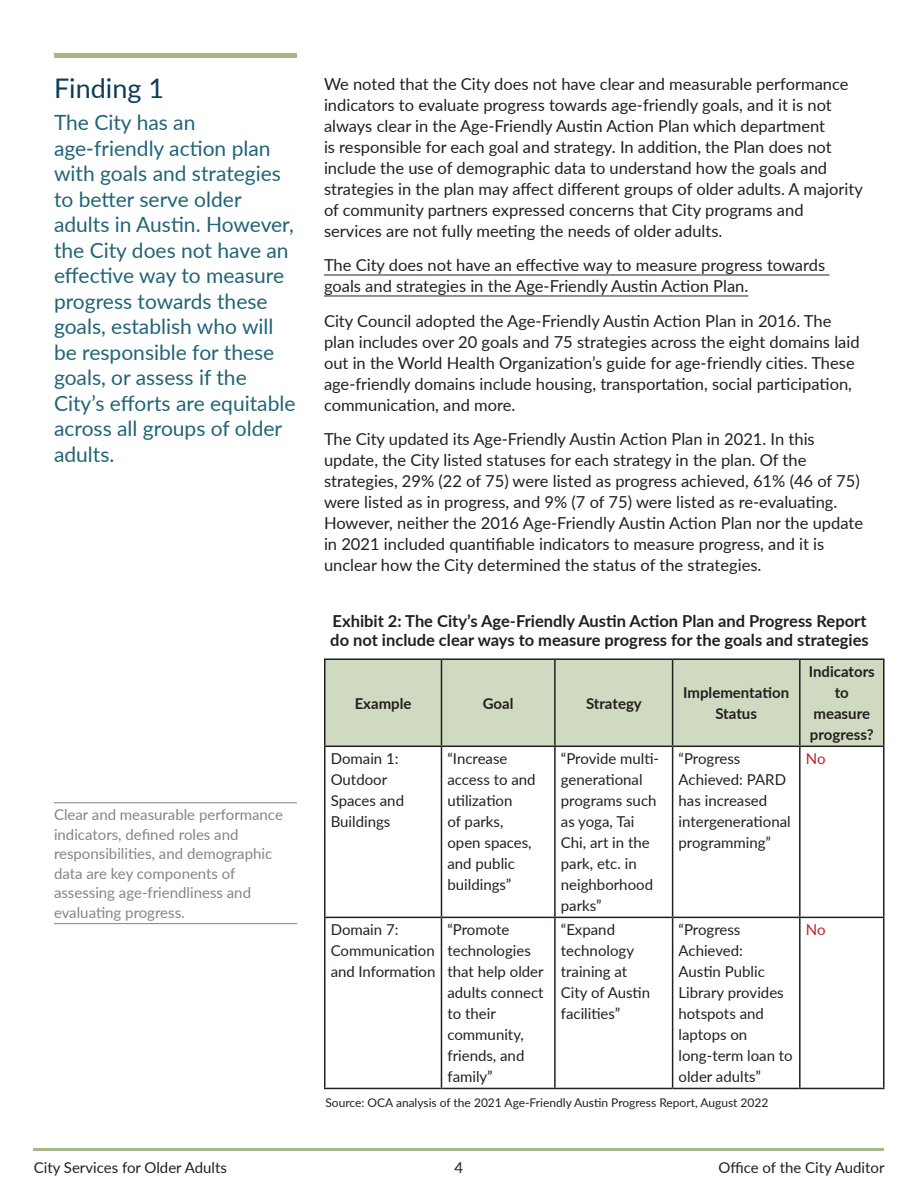
<style>
.page{position:relative;width:918px;height:1188px;background:#fff}
.page>*{position:absolute;margin:0;border:0;box-sizing:border-box;transform-origin:0 0}
.t1{font:27px "Lato";color:#0e3b58}
.t2{font:21px/25.5px "Lato";color:#216477}
.t3{font:16.5px/21px "Lato";color:#231f20}
.t4{font:700 16.5px/19.5px "Lato";color:#231f20}
.t5{font:15px/21px "Lato";color:#231f20}
.t6{font:15px/19.5px "Lato";color:#858585}
.t7{font:700 15px/21px "Lato";color:#231f20;text-align:center}
.t8{font:15px "Lato";color:#b5232d}
.t9{font:12px "Lato";color:#231f20}
</style>
<div class="page">
<hr style="left:34px;top:1149px;width:850px;height:2px;background:#a7b887">
<hr style="left:54px;top:802px;width:243px;height:1px;background:#858585">
<hr style="left:54px;top:923px;width:243px;height:1px;background:#858585">
<div style="left:54px;top:53px;width:243px;height:5px;background:#a7b887"></div>
<hr style="left:324px;top:275px;width:505px;height:1px;background:#231f20">
<hr style="left:324px;top:296px;width:424px;height:1px;background:#231f20">
<div style="left:326px;top:660px;width:557px;height:86px;background:#d0dac0"></div>
<hr style="left:324px;top:658px;width:117px;height:2px;background:#231f20">
<hr style="left:324px;top:660px;width:2px;height:86px;background:#231f20">
<hr style="left:441px;top:658px;width:114px;height:2px;background:#231f20">
<hr style="left:441px;top:660px;width:1px;height:86px;background:#231f20">
<hr style="left:555px;top:658px;width:118px;height:2px;background:#231f20">
<hr style="left:554px;top:660px;width:2px;height:86px;background:#231f20">
<hr style="left:673px;top:658px;width:127px;height:2px;background:#231f20">
<hr style="left:672px;top:660px;width:1px;height:86px;background:#231f20">
<hr style="left:800px;top:658px;width:85px;height:2px;background:#231f20">
<hr style="left:799px;top:660px;width:2px;height:86px;background:#231f20">
<hr style="left:883px;top:660px;width:2px;height:86px;background:#231f20">
<hr style="left:324px;top:746px;width:117px;height:1px;background:#231f20">
<hr style="left:324px;top:747px;width:2px;height:170px;background:#231f20">
<hr style="left:441px;top:746px;width:114px;height:1px;background:#231f20">
<hr style="left:441px;top:747px;width:1px;height:170px;background:#231f20">
<hr style="left:555px;top:746px;width:118px;height:1px;background:#231f20">
<hr style="left:554px;top:747px;width:2px;height:170px;background:#231f20">
<hr style="left:673px;top:746px;width:127px;height:1px;background:#231f20">
<hr style="left:672px;top:747px;width:1px;height:170px;background:#231f20">
<hr style="left:800px;top:746px;width:85px;height:1px;background:#231f20">
<hr style="left:799px;top:747px;width:2px;height:170px;background:#231f20">
<hr style="left:883px;top:747px;width:2px;height:170px;background:#231f20">
<hr style="left:324px;top:917px;width:117px;height:1px;background:#231f20">
<hr style="left:324px;top:918px;width:2px;height:170px;background:#231f20">
<hr style="left:441px;top:917px;width:114px;height:1px;background:#231f20">
<hr style="left:441px;top:918px;width:1px;height:170px;background:#231f20">
<hr style="left:555px;top:917px;width:118px;height:1px;background:#231f20">
<hr style="left:554px;top:918px;width:2px;height:170px;background:#231f20">
<hr style="left:673px;top:917px;width:127px;height:1px;background:#231f20">
<hr style="left:672px;top:918px;width:1px;height:170px;background:#231f20">
<hr style="left:800px;top:917px;width:85px;height:1px;background:#231f20">
<hr style="left:799px;top:918px;width:2px;height:170px;background:#231f20">
<hr style="left:883px;top:918px;width:2px;height:170px;background:#231f20">
<hr style="left:324px;top:1088px;width:117px;height:1px;background:#231f20">
<hr style="left:441px;top:1088px;width:114px;height:1px;background:#231f20">
<hr style="left:555px;top:1088px;width:118px;height:1px;background:#231f20">
<hr style="left:673px;top:1088px;width:127px;height:1px;background:#231f20">
<hr style="left:800px;top:1088px;width:85px;height:1px;background:#231f20">
<h1 class="t1" style="left:54px;top:69px;width:112px">Finding 1</h1>
<p class="t3" style="left:324px;top:72px;width:540px">We noted that the City does not have clear and measurable performance indicators to evaluate progress towards age-friendly goals, and it is not always clear in the Age-Friendly Austin Action Plan which department<br>is responsible for each goal and strategy. In addition, the Plan does not include the use of demographic data to understand how the goals and strategies in the plan may affect different groups of older adults. A majority of community partners expressed concerns that City programs and services are not fully meeting the needs of older adults.</p>
<p class="t3" style="left:324px;top:254px;width:503px">The City does not have an effective way to measure progress towards goals and strategies in the Age-Friendly Austin Action Plan.</p>
<p class="t3" style="left:324px;top:309px;width:537px">City Council adopted the Age-Friendly Austin Action Plan in 2016. The plan includes over 20 goals and 75 strategies across the eight domains laid out in the World Health Organization’s guide for age-friendly cities. These age-friendly domains include housing, transportation, social participation, communication, and more.</p>
<p class="t3" style="left:324px;top:428px;width:541px">The City updated its Age-Friendly Austin Action Plan in 2021. In this update, the City listed statuses for each strategy in the plan. Of the strategies, 29% (22 of 75) were listed as progress achieved, 61% (46 of 75) were listed as in progress, and 9% (7 of 75) were listed as re-evaluating.<br>However, neither the 2016 Age-Friendly Austin Action Plan nor the update in 2021 included quantifiable indicators to measure progress, and it is unclear how the City determined the status of the strategies.</p>
<p class="t4" style="left:330px;top:610px;width:540px">Exhibit 2: The City’s Age-Friendly Austin Action Plan and Progress Report do not include clear ways to measure progress for the goals and strategies</p>
<p class="t2" style="left:54px;top:109px;width:243px">The City has an age-friendly action plan with goals and strategies to better serve older adults in Austin. However, the City does not have an effective way to measure progress towards these goals, establish who will be responsible for these goals, or assess if the<br>City’s efforts are equitable across all groups of older adults.</p>
<p class="t6" style="left:54px;top:805px;width:230px">Clear and measurable performance indicators, defined roles and responsibilities, and demographic data are key components of assessing age-friendliness and evaluating progress.</p>
<p class="t7" style="left:355px;top:692px;width:58px">Example</p>
<p class="t7" style="left:483px;top:692px;width:32px">Goal</p>
<p class="t7" style="left:586px;top:692px;width:57px">Strategy</p>
<p class="t7" style="left:683px;top:682px;width:107px">Implementation<br>Status</p>
<p class="t7" style="left:809px;top:661px;width:68px">Indicators to measure progress?</p>
<p class="t5" style="left:331px;top:748px;width:75px">Domain 1:<br>Outdoor<br>Spaces and<br>Buildings</p>
<p class="t5" style="left:447px;top:748px;width:90px">“Increase access to and utilization<br>of parks, open spaces, and public buildings”</p>
<p class="t5" style="left:561px;top:748px;width:100px">“Provide multi&shy;generational programs such as yoga, Tai<br>Chi, art in the park, etc. in neighborhood parks”</p>
<p class="t5" style="left:679px;top:748px;width:114px">“Progress<br>Achieved: PARD has increased intergenerational programming”</p>
<p class="t8" style="left:806px;top:748px;width:21px">No</p>
<p class="t5" style="left:331px;top:919px;width:106px">Domain 7:<br>Communication and Information</p>
<p class="t5" style="left:447px;top:919px;width:98px">“Promote technologies that help older adults connect to their community, friends, and family”</p>
<p class="t5" style="left:561px;top:919px;width:91px">“Expand technology training at<br>City of Austin facilities”</p>
<p class="t5" style="left:679px;top:919px;width:116px">“Progress<br>Achieved:<br>Austin Public<br>Library provides hotspots and laptops on long-term loan to older adults”</p>
<p class="t8" style="left:806px;top:919px;width:21px">No</p>
<p class="t9" style="left:326px;top:1094px;width:444px">Source: OCA analysis of the 2021 Age-Friendly Austin Progress Report, August 2022</p>
<p class="t5" style="left:34px;top:1156px;width:195px">City Services for Older Adults</p>
<p class="t5" style="left:455px;top:1156px;width:10px">4</p>
<p class="t5" style="left:719px;top:1156px;width:168px">Office of the City Auditor</p>
</div>
